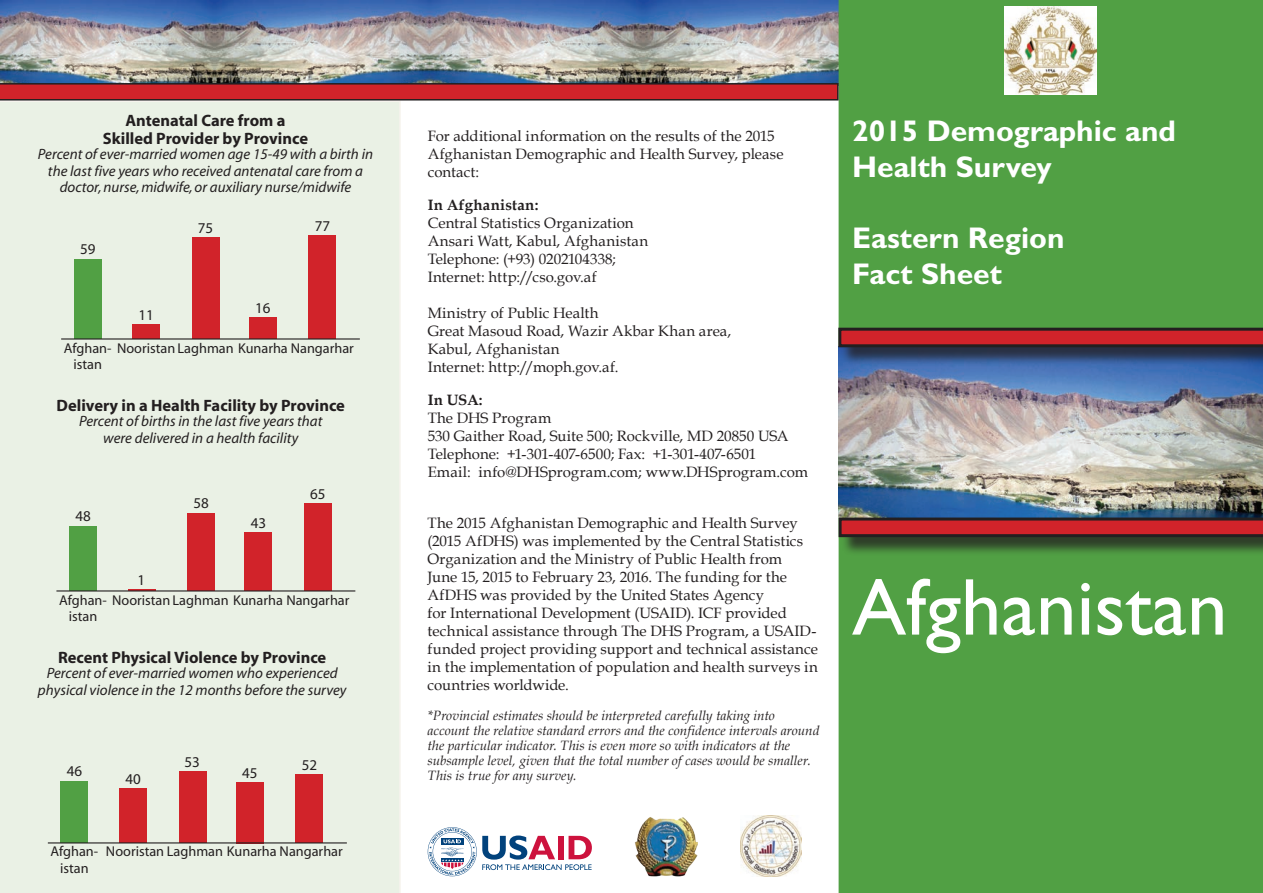
<style>
.page{position:relative;width:1263px;height:893px;background:#fff}
.page>*{position:absolute;margin:0;border:0;box-sizing:border-box;transform-origin:0 0}
.t1{font:81px "Gill Sans Std";color:#fff}
.Heading{font:700 30px/36px "Gill Sans Std";color:#fff}
.t2{font:700 16.5px/18px "Myriad";color:#231f20;text-align:center}
.Text_for_back{font:15px/18px "Book Antiqua";letter-spacing:.005em;color:#231f20}
.t3{font:italic 15px/16.5px "Myriad";color:#231f20;text-align:center}
.t4{font:15px "Myriad";color:#231f20}
.t5{font:14.25px/16.5px "Myriad";color:#231f20}
.Body_Text{font:italic 13.5px/15px "Book Antiqua";color:#231f20}
.s1{font-weight:700}
</style>
<div class="page">
<div style="left:0;top:101px;width:401px;height:792px;background:#eaf1e5"></div>
<img style="left:0;top:0;width:839px;height:83px">
<div style="left:839px;top:0;width:424px;height:893px;background:#51a044"></div>
<img style="left:839px;top:347px;width:424px;height:170px">
<div style="left:840px;top:330px;width:423px;height:36px;background:#231f20;opacity:.75"></div>
<svg style="left:838px;top:328px;width:425px;height:19px;background:#9e2127"></svg>
<div style="left:841px;top:520px;width:422px;height:36px;background:#231f20;opacity:.75"></div>
<svg style="left:839px;top:517px;width:424px;height:20px;background:#982329"></svg>
<img style="left:1005px;top:7px;width:92px;height:88px">
<svg style="left:0;top:83px;width:839px;height:18px;background:#b4282d"></svg>
<svg style="left:428px;top:827px;width:164px;height:49px"></svg>
<img style="left:740px;top:815px;width:61px;height:61px">
<img style="left:634px;top:817px;width:63px;height:59px">
<div style="left:74px;top:259px;width:28px;height:80px;background:#51a044"></div>
<div style="left:132px;top:324px;width:28px;height:15px;background:#d1232a"></div>
<div style="left:192px;top:238px;width:28px;height:101px;background:#d1232a"></div>
<div style="left:249px;top:317px;width:28px;height:22px;background:#d1232a"></div>
<div style="left:308px;top:235px;width:28px;height:104px;background:#d1232a"></div>
<hr style="left:61px;top:338px;width:299px;height:2px;background:#231f20">
<div style="left:69px;top:526px;width:28px;height:65px;background:#51a044"></div>
<hr style="left:128px;top:589px;width:28px;height:2px;background:#d1232a">
<div style="left:187px;top:513px;width:28px;height:78px;background:#d1232a"></div>
<div style="left:244px;top:533px;width:28px;height:58px;background:#d1232a"></div>
<div style="left:304px;top:503px;width:28px;height:88px;background:#d1232a"></div>
<hr style="left:56px;top:590px;width:299px;height:1px;background:#231f20">
<div style="left:60px;top:781px;width:28px;height:62px;background:#51a044"></div>
<div style="left:119px;top:789px;width:28px;height:54px;background:#d1232a"></div>
<div style="left:179px;top:771px;width:28px;height:72px;background:#d1232a"></div>
<div style="left:236px;top:782px;width:28px;height:61px;background:#d1232a"></div>
<div style="left:295px;top:774px;width:28px;height:69px;background:#d1232a"></div>
<hr style="left:48px;top:842px;width:299px;height:1px;background:#231f20">
<p class="t2" style="left:103px;top:112px;width:207px">Antenatal Care from a<br>Skilled Provider by Province</p>
<p class="t3" style="left:38px;top:147px;width:337px">Percent of ever-married women age 15-49 with a birth in the last five years who received antenatal care from a doctor, nurse, midwife, or auxiliary nurse/midwife</p>
<p class="t4" style="left:80px;top:242px;width:17px">59</p>
<p class="t4" style="left:139px;top:307px;width:17px">11</p>
<p class="t4" style="left:198px;top:221px;width:17px">75</p>
<p class="t4" style="left:255px;top:300px;width:17px">16</p>
<p class="t4" style="left:315px;top:218px;width:17px">77</p>
<p class="t5" style="left:74px;top:340px;width:282px;text-indent:-10px">Afghan- Nooristan Laghman Kunarha Nangarhar istan</p>
<p class="t2" style="left:57px;top:397px;width:290px">Delivery in a Health Facility by Province</p>
<p class="t3" style="left:79px;top:413px;width:245px">Percent of births in the last five years that were delivered in a health facility</p>
<p class="t4" style="left:75px;top:509px;width:17px">48</p>
<p class="t4" style="left:137px;top:572px;width:9px">1</p>
<p class="t4" style="left:193px;top:496px;width:17px">58</p>
<p class="t4" style="left:251px;top:516px;width:17px">43</p>
<p class="t4" style="left:310px;top:486px;width:17px">65</p>
<p class="t5" style="left:69px;top:592px;width:282px;text-indent:-10px">Afghan- Nooristan Laghman Kunarha Nangarhar istan</p>
<p class="t2" style="left:58px;top:649px;width:270px">Recent Physical Violence by Province</p>
<p class="t3" style="left:38px;top:665px;width:310px">Percent of ever-married women who experienced physical violence in the 12 months before the survey</p>
<p class="t4" style="left:67px;top:764px;width:17px">46</p>
<p class="t4" style="left:126px;top:772px;width:17px">40</p>
<p class="t4" style="left:184px;top:754px;width:17px">53</p>
<p class="t4" style="left:242px;top:765px;width:17px">45</p>
<p class="t4" style="left:302px;top:757px;width:17px">52</p>
<p class="t5" style="left:51px;top:844px;width:49px;text-align:center">Afghan&shy;istan</p>
<p class="t5" style="left:106px;top:844px;width:238px">Nooristan Laghman Kunarha Nangarhar</p>
<p class="Text_for_back" style="left:428px;top:126px;width:357px">For additional information on the results of the 2015<br>Afghanistan Demographic and Health Survey, please contact:</p>
<p class="Text_for_back" style="left:428px;top:195px;width:222px"><span class="s1">In Afghanistan:<br></span>Central Statistics Organization<br>Ansari Watt, Kabul, Afghanistan<br>Telephone: (+93) 0202104338;<br>Internet: http://cso.gov.af</p>
<p class="Text_for_back" style="left:428px;top:303px;width:305px">Ministry of Public Health<br>Great Masoud Road, Wazir Akbar Khan area,<br>Kabul, Afghanistan<br>Internet: http://moph.gov.af.</p>
<p class="Text_for_back" style="left:428px;top:390px;width:382px"><span class="s1">In USA:<br></span>The DHS Program<br>530 Gaither Road, Suite 500; Rockville, MD 20850 USA Telephone: +1-301-407-6500; Fax: +1-301-407-6501<br>Email: info@DHSprogram.com; www.DHSprogram.com</p>
<p class="Text_for_back" style="left:427px;top:514px;width:392px">The 2015 Afghanistan Demographic and Health Survey (2015 AfDHS) was implemented by the Central Statistics Organization and the Ministry of Public Health from<br>June 15, 2015 to February 23, 2016. The funding for the AfDHS was provided by the United States Agency<br>for International Development (USAID). ICF provided technical assistance through The DHS Program, a USAID&shy;funded project providing support and technical assistance in the implementation of population and health surveys in countries worldwide.</p>
<p class="Body_Text" style="left:427px;top:708px;width:393px">*Provincial estimates should be interpreted carefully taking into account the relative standard errors and the confidence intervals around the particular indicator. This is even more so with indicators at the subsample level, given that the total number of cases would be smaller.<br>This is true for any survey.</p>
<p class="Heading" style="left:852px;top:113px;width:325px">2015 Demographic and<br>Health Survey</p>
<p class="Heading" style="left:852px;top:220px;width:214px">Eastern Region</p>
<p class="Heading" style="left:852px;top:256px;width:151px">Fact Sheet</p>
<p class="t1" style="left:852px;top:561px;width:377px">Afghanistan</p>
</div>
